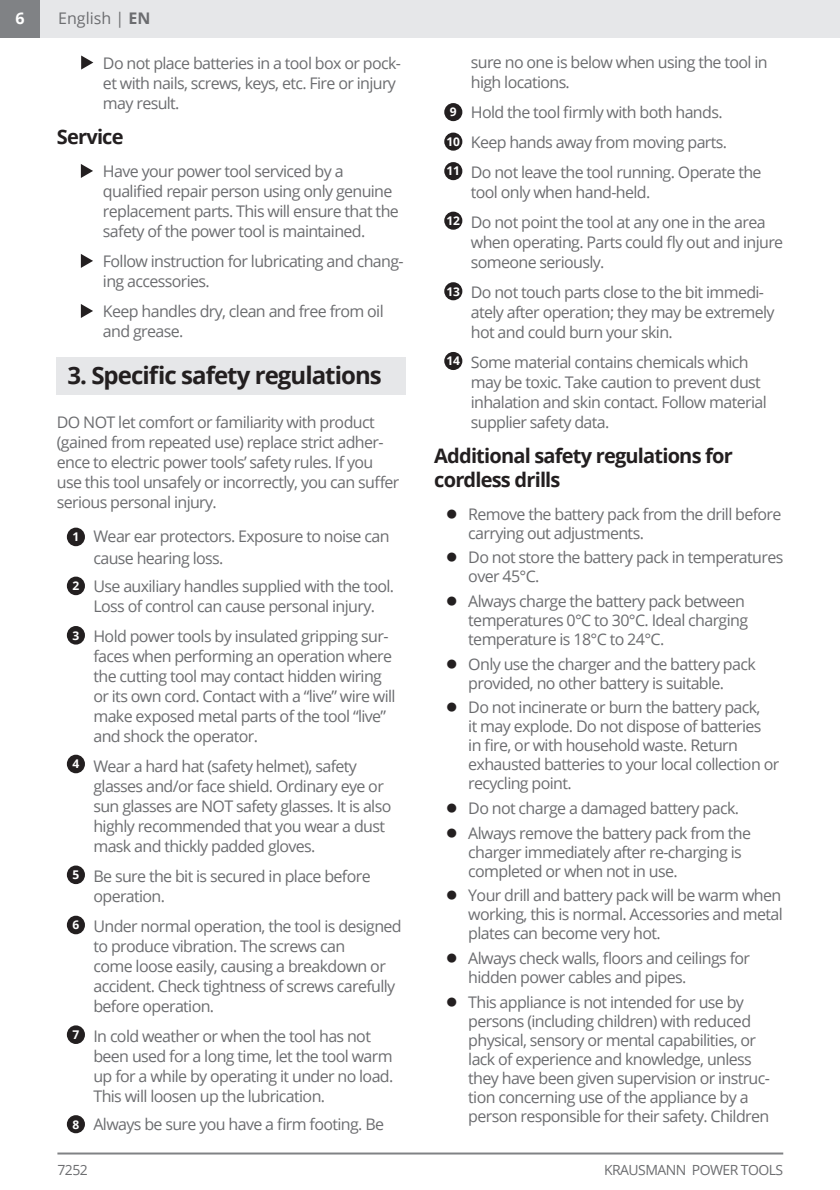
<style>
.page{position:relative;width:840px;height:1190px;background:#fff}
.page>*{position:absolute;margin:0;border:0;box-sizing:border-box;transform-origin:0 0}
.t1{font:700 24px "Open Sans";letter-spacing:-.04em;color:#231f20}
.t2{font:700 20px/24px "Open Sans";letter-spacing:-.04em;color:#231f20}
.t3{font:16px/20px "Open Sans";letter-spacing:-.04em;color:#6c6d70}
.t4{font:16px "Open Sans";color:#6c6d70}
.t5{font:700 16px "Open Sans";color:#fff}
.t6{font:14px "Open Sans";letter-spacing:-.04em;color:#6c6d70}
.t7{font:700 12px "Open Sans";color:#fff}
.s1{font-weight:700}
.s2{font-family:"Arial";font-weight:900;font-size:21px;color:#231f20}
</style>
<div class="page">
<div style="left:35px;top:0;width:804px;height:38px;background:#e6e7e9"></div>
<div style="left:0;top:0;width:40px;height:38px;background:#808285"></div>
<hr style="left:57px;top:1152px;width:725px;height:2px;background:#808285">
<svg style="left:81px;top:55px;width:12px;height:15px"></svg>
<svg style="left:81px;top:254px;width:12px;height:14px"></svg>
<svg style="left:81px;top:304px;width:12px;height:14px"></svg>
<svg style="left:81px;top:164px;width:12px;height:14px"></svg>
<div style="left:57px;top:357px;width:348px;height:38px;background:#e6e7e9"></div>
<div style="left:67px;top:916px;width:18px;height:18px;background:#231f20;border-radius:50%"></div>
<div style="left:67px;top:755px;width:18px;height:18px;background:#231f20;border-radius:50%"></div>
<div style="left:67px;top:626px;width:18px;height:19px;background:#231f20;border-radius:50%"></div>
<div style="left:67px;top:1115px;width:18px;height:18px;background:#231f20;border-radius:50%"></div>
<div style="left:444px;top:133px;width:18px;height:18px;background:#231f20;border-radius:50%"></div>
<div style="left:444px;top:162px;width:18px;height:18px;background:#231f20;border-radius:50%"></div>
<div style="left:444px;top:212px;width:18px;height:18px;background:#231f20;border-radius:50%"></div>
<div style="left:444px;top:282px;width:18px;height:18px;background:#231f20;border-radius:50%"></div>
<div style="left:444px;top:352px;width:18px;height:18px;background:#231f20;border-radius:50%"></div>
<div style="left:444px;top:103px;width:18px;height:18px;background:#231f20;border-radius:50%"></div>
<div style="left:67px;top:866px;width:18px;height:18px;background:#231f20;border-radius:50%"></div>
<div style="left:67px;top:1025px;width:18px;height:19px;background:#231f20;border-radius:50%"></div>
<div style="left:67px;top:528px;width:18px;height:18px;background:#231f20;border-radius:50%"></div>
<div style="left:67px;top:577px;width:18px;height:18px;background:#231f20;border-radius:50%"></div>
<p class="t5" style="left:15px;top:7px;width:11px">6</p>
<p class="t4" style="left:58px;top:7px;width:94px">English | <span class="s1">EN</span></p>
<p class="t3" style="left:103px;top:53px;width:299px">Do not place batteries in a tool box or pock&shy;et with nails, screws, keys, etc. Fire or injury may result.</p>
<p class="t2" style="left:57px;top:124px;width:68px">Service</p>
<p class="t3" style="left:103px;top:160px;width:297px">Have your power tool serviced by a qualified repair person using only genuine replacement parts. This will ensure that the safety of the power tool is maintained.</p>
<p class="t3" style="left:103px;top:250px;width:302px">Follow instruction for lubricating and chang&shy;ing accessories.</p>
<p class="t3" style="left:103px;top:300px;width:282px">Keep handles dry, clean and free from oil and grease.</p>
<h1 class="t1" style="left:67px;top:358px;width:316px">3. Specific safety regulations</h1>
<p class="t3" style="left:57px;top:412px;width:344px">DO NOT let comfort or familiarity with product (gained from repeated use) replace strict adher&shy;ence to electric power tools’ safety rules. If you use this tool unsafely or incorrectly, you can suffer serious personal injury.</p>
<p class="t7" style="left:72px;top:528px;width:8px">1</p>
<p class="t7" style="left:72px;top:577px;width:8px">2</p>
<p class="t7" style="left:72px;top:627px;width:8px">3</p>
<p class="t7" style="left:72px;top:755px;width:8px">4</p>
<p class="t7" style="left:72px;top:866px;width:8px">5</p>
<p class="t7" style="left:72px;top:916px;width:8px">6</p>
<p class="t7" style="left:72px;top:1026px;width:8px">7</p>
<p class="t7" style="left:72px;top:1116px;width:8px">8</p>
<p class="t3" style="left:93px;top:525px;width:297px;line-height:22px">Wear ear protectors. Exposure to noise can cause hearing loss.</p>
<p class="t3" style="left:93px;top:576px;width:302px">Use auxiliary handles supplied with the tool.<br>Loss of control can cause personal injury.</p>
<p class="t3" style="left:93px;top:626px;width:303px">Hold power tools by insulated gripping sur&shy;faces when performing an operation where the cutting tool may contact hidden wiring or its own cord. Contact with a “live” wire will make exposed metal parts of the tool “live” and shock the operator.</p>
<p class="t3" style="left:93px;top:756px;width:299px">Wear a hard hat (safety helmet), safety glasses and/or face shield. Ordinary eye or sun glasses are NOT safety glasses. It is also highly recommended that you wear a dust mask and thickly padded gloves.</p>
<p class="t3" style="left:93px;top:866px;width:278px">Βe sure the bit is secured in place before operation.</p>
<p class="t3" style="left:93px;top:916px;width:310px">Under normal operation, the tool is designed to produce vibration. The screws can<br>come loose easily, causing a breakdown or accident. Check tightness of screws carefully before operation.</p>
<p class="t3" style="left:93px;top:1026px;width:301px">In cold weather or when the tool has not been used for a long time, let the tool warm up for a while by operating it under no load.<br>This will loosen up the lubrication.</p>
<p class="t3" style="left:93px;top:1114px;width:292px">Always be sure you have a firm footing. Be</p>
<p class="t7" style="left:449px;top:104px;width:8px">9</p>
<p class="t7" style="left:446px;top:133px;width:15px">10</p>
<p class="t7" style="left:446px;top:163px;width:15px">11</p>
<p class="t7" style="left:446px;top:212px;width:15px">12</p>
<p class="t7" style="left:446px;top:283px;width:15px">13</p>
<p class="t7" style="left:446px;top:353px;width:15px">14</p>
<p class="t3" style="left:470px;top:52px;width:298px">sure no one is below when using the tool in high locations.</p>
<p class="t3" style="left:470px;top:97px;width:292px;line-height:30px">Hold the tool firmly with both hands.<br>Keep hands away from moving parts.<br>Do not leave the tool running. Operate the</p>
<p class="t3" style="left:470px;top:177px;width:296px;line-height:30px">tool only when hand-held.<br>Do not point the tool at any one in the area</p>
<p class="t3" style="left:470px;top:232px;width:314px">when operating. Parts could fly out and injure someone seriously.</p>
<p class="t3" style="left:470px;top:282px;width:305px">Do not touch parts close to the bit immedi&shy;ately after operation; they may be extremely hot and could burn your skin.</p>
<p class="t3" style="left:470px;top:352px;width:297px">Some material contains chemicals which may be toxic. Take caution to prevent dust inhalation and skin contact. Follow material supplier safety data.</p>
<p class="t2" style="left:434px;top:443px;width:300px">Additional safety regulations for cordless drills</p>
<p class="t3" style="left:468px;top:504px;width:314px;line-height:19px;text-indent:-23px"><span class="s2">●</span> Remove the battery pack from the drill before carrying out adjustments.</p>
<p class="t3" style="left:468px;top:548px;width:316px;line-height:19px;text-indent:-23px"><span class="s2">●</span> Do not store the battery pack in temperatures over 45°C.</p>
<p class="t3" style="left:468px;top:591px;width:281px;line-height:19px;text-indent:-23px"><span class="s2">●</span> Always charge the battery pack between temperatures 0°C to 30°C. Ideal charging temperature is 18°C to 24°C.</p>
<p class="t3" style="left:445px;top:654px;width:312px;line-height:19px;text-align:center"><span class="s2">●</span> Only use the charger and the battery pack provided, no other battery is suitable.</p>
<p class="t3" style="left:468px;top:698px;width:312px;line-height:19px;text-indent:-23px"><span class="s2">●</span> Do not incinerate or burn the battery pack,<br>it may explode. Do not dispose of batteries<br>in fire, or with household waste. Return exhausted batteries to your local collection or recycling point.</p>
<p class="t3" style="left:445px;top:798px;width:295px"><span class="s2">●</span> Do not charge a damaged battery pack.</p>
<p class="t3" style="left:468px;top:823px;width:284px;line-height:19px;text-indent:-23px"><span class="s2">●</span> Always remove the battery pack from the charger immediately after re-charging is completed or when not in use.</p>
<p class="t3" style="left:468px;top:886px;width:316px;line-height:19px;text-align:justify;text-indent:-23px"><span class="s2">●</span> Your drill and battery pack will be warm when working, this is normal. Accessories and metal plates can become very hot.</p>
<p class="t3" style="left:468px;top:948px;width:283px;line-height:19px;text-indent:-23px"><span class="s2">●</span> Always check walls, floors and ceilings for hidden power cables and pipes.</p>
<p class="t3" style="left:468px;top:992px;width:303px;line-height:19px;text-indent:-23px"><span class="s2">●</span> This appliance is not intended for use by persons (including children) with reduced physical, sensory or mental capabilities, or lack of experience and knowledge, unless they have been given supervision or instruc&shy;tion concerning use of the appliance by a person responsible for their safety. Children</p>
<p class="t6" style="left:57px;top:1160px;width:32px">7252</p>
<p class="t6" style="left:603px;top:1160px;width:181px">KRAUSMANN POWER TOOLS</p>
</div>
